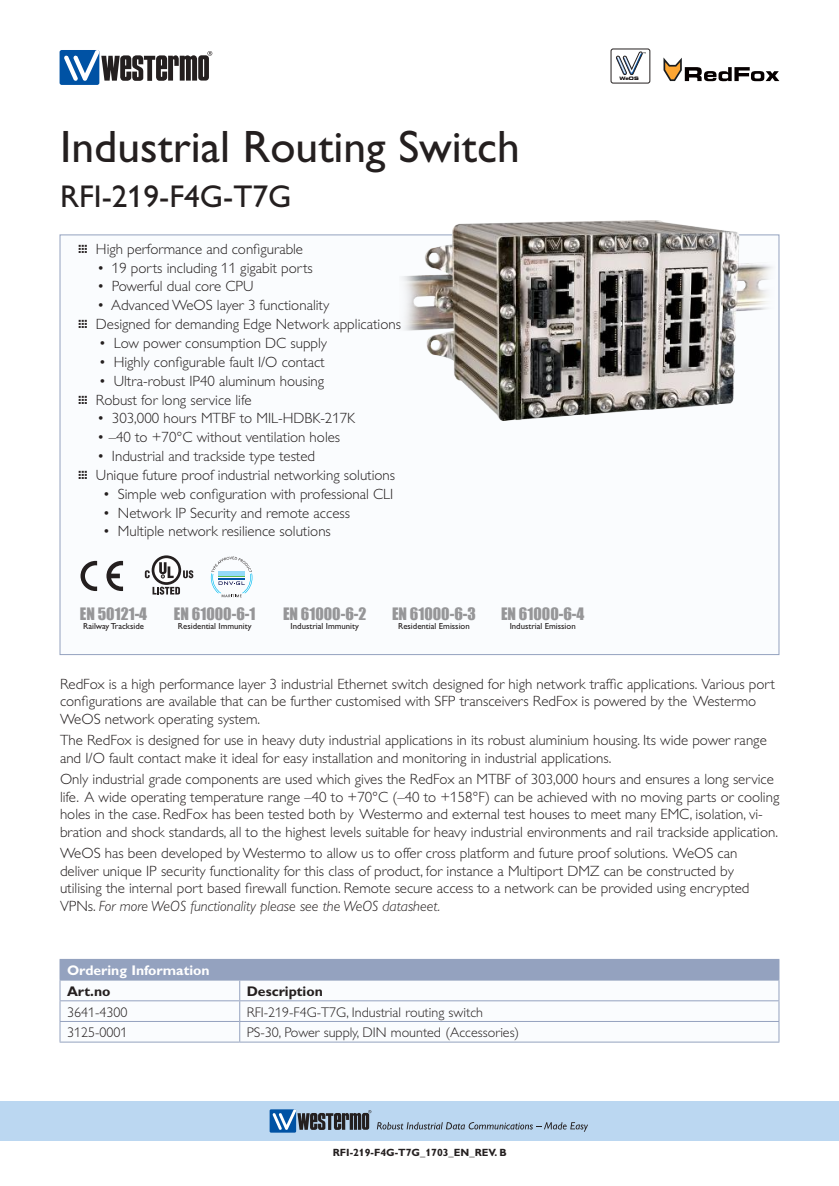
<style>
.page{position:relative;width:839px;height:1186px;background:#fff}
.page>*{position:absolute;margin:0;border:0;box-sizing:border-box;transform-origin:0 0}
.t1{font:45.5px "Gill Alt One Mod";color:#241f1f}
.t2{font:31.5px "Gill Alt One Mod";color:#241f1f}
.t3{font:15.75px "Impact";color:#969698}
.t4{font:300 14.88px/17.5px "Gill Alt One Mod";color:#241f1f}
.t5{font:300 14px "Gill Alt One Mod";color:#241f1f}
.t6{font:700 14px "Gill Alt One Mod";color:#fff}
.t7{font:700 14px "Gill Alt One Mod";color:#241f1f}
.t8{font:700 10.5px "Gill Alt One Mod";color:#241f1f}
.t9{font:8.75px "Gill Alt One Mod";color:#241f1f}
.t10{font:700 expanded 4.55px "Square 721 BT";color:#060000}
.s1{font-weight:400}
.s2{font-style:italic}
</style>
<div class="page">
<div style="left:0;top:1101px;width:838px;height:40px;background:#bbd7f1"></div>
<div style="left:269px;top:1109px;width:27px;height:23px;background:#0052a4"></div>
<svg style="left:272px;top:1109px;width:99px;height:21px"></svg>
<svg style="left:377px;top:1122px;width:211px;height:9px"></svg>
<div style="left:60px;top:50px;width:39px;height:35px;background:#0052a4;border-radius:2px"></div>
<svg style="left:64px;top:50px;width:148px;height:31px"></svg>
<div style="left:60px;top:234px;width:719px;height:421px;background:#fafcfe;border:1px solid #94a2bf"></div>
<div style="left:610px;top:49px;width:40px;height:34px;border:1px solid #241f1f;border-radius:2px"></div>
<svg style="left:615px;top:52px;width:30px;height:23px"></svg>
<svg style="left:663px;top:57px;width:116px;height:24px"></svg>
<div style="left:60px;top:959px;width:718px;height:21px;background:#94a2bf"></div>
<svg style="left:61px;top:980px;width:717px;height:61px"></svg>
<hr style="left:240px;top:959px;width:539px;height:1px;background:#94a2bf">
<hr style="left:60px;top:1000px;width:180px;height:1px;background:#94a2bf">
<hr style="left:240px;top:1000px;width:539px;height:1px;background:#94a2bf">
<hr style="left:60px;top:1021px;width:180px;height:1px;background:#94a2bf">
<svg style="left:60px;top:980px;width:1px;height:61px"></svg>
<hr style="left:240px;top:1021px;width:539px;height:1px;background:#94a2bf">
<svg style="left:239px;top:980px;width:1px;height:61px"></svg>
<svg style="left:778px;top:960px;width:1px;height:81px"></svg>
<hr style="left:60px;top:1041px;width:180px;height:1px;background:#94a2bf">
<hr style="left:240px;top:1041px;width:539px;height:1px;background:#94a2bf">
<img style="left:399px;top:221px;width:376px;height:199px">
<svg style="left:80px;top:561px;width:17px;height:30px"></svg>
<svg style="left:106px;top:561px;width:17px;height:30px"></svg>
<svg style="left:211px;top:556px;width:41px;height:41px"></svg>
<svg style="left:152px;top:586px;width:28px;height:8px"></svg>
<svg style="left:183px;top:570px;width:10px;height:8px"></svg>
<svg style="left:152px;top:555px;width:29px;height:30px"></svg>
<div style="left:154px;top:558px;width:24px;height:24px;background:#fff;border-radius:50%"></div>
<svg style="left:159px;top:562px;width:15px;height:16px"></svg>
<svg style="left:145px;top:570px;width:5px;height:8px"></svg>
<h1 class="t1" style="left:60px;top:121px;width:461px">Industrial Routing Switch</h1>
<h2 class="t2" style="left:60px;top:179px;width:233px">RFI-219-F4G-T7G</h2>
<p class="t4" style="left:78px;top:240px;width:227px"><span class="s1">…</span> High performance and configurable</p>
<p class="t4" style="left:97px;top:259px;width:217px">• 19 ports including 11 gigabit ports</p>
<p class="t4" style="left:97px;top:278px;width:158px">• Powerful dual core CPU</p>
<p class="t4" style="left:78px;top:296px;width:324px;line-height:18.9px;text-indent:19px">• Advanced WeOS layer 3 functionality<br><span class="s1">…</span> Designed for demanding Edge Network applications</p>
<p class="t4" style="left:99px;top:334px;width:230px">• Low power consumption DC supply</p>
<p class="t4" style="left:99px;top:353px;width:227px">• Highly configurable fault I/O contact</p>
<p class="t4" style="left:78px;top:371px;width:248px;line-height:18.9px;text-indent:21px">• Ultra-robust IP40 aluminum housing <span class="s1">…</span> Robust for long service life</p>
<p class="t4" style="left:97px;top:410px;width:259px">• 303,000 hours MTBF to MIL-HDBK-217K</p>
<p class="t4" style="left:97px;top:428px;width:244px">• –40 to +70°C without ventilation holes</p>
<p class="t4" style="left:78px;top:447px;width:319px;line-height:18.9px;text-indent:19px">• Industrial and trackside type tested<br><span class="s1">…</span> Unique future proof industrial networking solutions</p>
<p class="t4" style="left:103px;top:485px;width:292px">• Simple web configuration with professional CLI</p>
<p class="t4" style="left:103px;top:504px;width:248px">• Network IP Security and remote access</p>
<p class="t4" style="left:103px;top:523px;width:229px">• Multiple network resilience solutions</p>
<p class="t3" style="left:80px;top:601px;width:69px">EN 50121-4</p>
<p class="t9" style="left:83px;top:621px;width:62px">Railway Trackside</p>
<p class="t3" style="left:174px;top:601px;width:83px">EN 61000-6-1</p>
<p class="t9" style="left:178px;top:621px;width:75px">Residential Immunity</p>
<p class="t3" style="left:283px;top:601px;width:85px">EN 61000-6-2</p>
<p class="t9" style="left:290px;top:621px;width:70px">Industrial Immunity</p>
<p class="t3" style="left:392px;top:601px;width:85px">EN 61000-6-3</p>
<p class="t9" style="left:398px;top:621px;width:73px">Residential Emission</p>
<p class="t3" style="left:501px;top:601px;width:85px">EN 61000-6-4</p>
<p class="t9" style="left:509px;top:621px;width:68px">Industrial Emission</p>
<p class="t10" style="left:619px;top:76px;width:21px">WeOS</p>
<p class="t4" style="left:60px;top:675px;width:716px">RedFox is a high performance layer 3 industrial Ethernet switch designed for high network traffic applications. Various port configurations are available that can be further customised with SFP transceivers RedFox is powered by the Westermo<br>WeOS network operating system.</p>
<p class="t4" style="left:60px;top:731px;width:708px">The RedFox is designed for use in heavy duty industrial applications in its robust aluminium housing. Its wide power range and I/O fault contact make it ideal for easy installation and monitoring in industrial applications.</p>
<p class="t4" style="left:60px;top:770px;width:720px">Only industrial grade components are used which gives the RedFox an MTBF of 303,000 hours and ensures a long service life. A wide operating temperature range –40 to +70°C (–40 to +158°F) can be achieved with no moving parts or cooling holes in the case. RedFox has been tested both by Westermo and external test houses to meet many EMC, isolation, vi&shy;bration and shock standards, all to the highest levels suitable for heavy industrial environments and rail trackside application.</p>
<p class="t4" style="left:60px;top:844px;width:691px">WeOS has been developed by Westermo to allow us to offer cross platform and future proof solutions. WeOS can deliver unique IP security functionality for this class of product, for instance a Multiport DMZ can be constructed by utilising the internal port based firewall function. Remote secure access to a network can be provided using encrypted VPNs. <span class="s2">For more WeOS functionality please see the WeOS datasheet.</span></p>
<p class="t6" style="left:67px;top:962px;width:144px">Ordering Information</p>
<p class="t7" style="left:67px;top:983px;width:45px">Art.no</p>
<p class="t7" style="left:247px;top:983px;width:78px">Description</p>
<p class="t5" style="left:67px;top:1004px;width:62px">3641-4300</p>
<p class="t5" style="left:247px;top:1004px;width:238px">RFI-219-F4G-T7G, Industrial routing switch</p>
<p class="t5" style="left:67px;top:1024px;width:62px">3125-0001</p>
<p class="t5" style="left:247px;top:1024px;width:274px">PS-30, Power supply, DIN mounted (Accessories)</p>
<p class="t8" style="left:332px;top:1146px;width:175px">RFI-219-F4G-T7G_1703_EN_REV. B</p>
</div>
